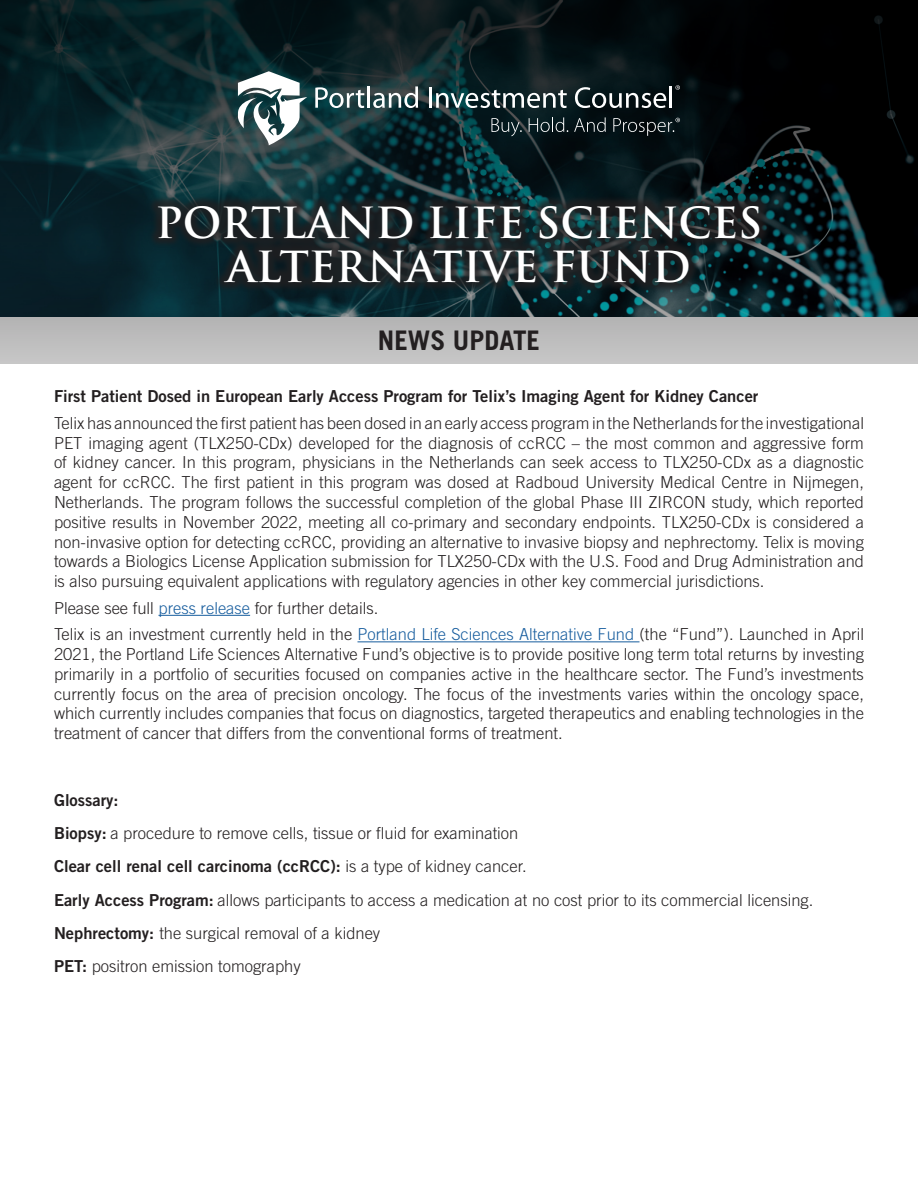
<style>
.page{position:relative;width:918px;height:1188px;background:#fff}
.page>*{position:absolute;margin:0;border:0;box-sizing:border-box;transform-origin:0 0}
.t1{font:700 41.7px "Trajan Pro";color:#fff}
.t2{font:700 27px "Trade Gothic";color:#231f20}
.t3{font:300 16.5px/19.8px "Trade Gothic";color:#231f20;text-align:justify}
.t4{font:16.5px "Trade Gothic Bold Two";color:#231f20}
.s1{color:#175d9e}
.s2{font-family:"Trade Gothic Bold Two";font-weight:400}
.s3{font-family:"Trade Gothic";font-weight:300}
</style>
<div class="page">
<hr style="left:158px;top:615px;width:92px;height:1px;background:#175d9e">
<hr style="left:358px;top:641px;width:281px;height:1px;background:#175d9e">
<svg style="left:0;top:0;width:918px;height:364px;background:#28383b"></svg>
<div style="left:147px;top:195px;width:623px;height:98px;background:#231f20;opacity:.75"></div>
<svg style="left:238px;top:71px;width:69px;height:74px"></svg>
<svg style="left:315px;top:87px;width:49px;height:21px"></svg>
<hr style="left:367px;top:86px;width:3px;height:22px;background:#fff">
<svg style="left:373px;top:86px;width:45px;height:22px"></svg>
<hr style="left:429px;top:88px;width:2px;height:20px;background:#fff">
<svg style="left:436px;top:90px;width:131px;height:18px"></svg>
<svg style="left:575px;top:87px;width:91px;height:21px"></svg>
<hr style="left:670px;top:86px;width:2px;height:22px;background:#fff">
<svg style="left:491px;top:118px;width:31px;height:18px"></svg>
<svg style="left:529px;top:117px;width:39px;height:15px"></svg>
<svg style="left:574px;top:117px;width:32px;height:15px"></svg>
<svg style="left:613px;top:118px;width:67px;height:18px"></svg>
<svg style="left:675px;top:85px;width:5px;height:5px"></svg>
<p class="t1" style="left:155px;top:197px;width:609px">PORTLAND LIFE SCIENCES</p>
<p class="t1" style="left:227px;top:241px;width:466px">ALTERNATIVE FUND</p>
<p class="t2" style="left:378px;top:324px;width:164px">NEWS UPDATE</p>
<p class="t4" style="left:54px;top:386px;width:706px">First Patient Dosed in European Early Access Program for Telix’s Imaging Agent for Kidney Cancer</p>
<p class="t3" style="left:54px;top:413px;width:812px">Telix has announced the first patient has been dosed in an early access program in the Netherlands for the investigational PET imaging agent (TLX250-CDx) developed for the diagnosis of ccRCC – the most common and aggressive form of kidney cancer. In this program, physicians in the Netherlands can seek access to TLX250-CDx as a diagnostic agent for ccRCC. The first patient in this program was dosed at Radboud University Medical Centre in Nijmegen, Netherlands. The program follows the successful completion of the global Phase III ZIRCON study, which reported positive results in November 2022, meeting all co-primary and secondary endpoints. TLX250-CDx is considered a non-invasive option for detecting ccRCC, providing an alternative to invasive biopsy and nephrectomy. Telix is moving towards a Biologics License Application submission for TLX250-CDx with the U.S. Food and Drug Administration and is also pursuing equivalent applications with regulatory agencies in other key commercial jurisdictions.</p>
<p class="t3" style="left:54px;top:598px;width:326px">Please see full <span class="s1">press release</span> for further details.</p>
<p class="t3" style="left:54px;top:624px;width:812px">Telix is an investment currently held in the <span class="s1">Portland Life Sciences Alternative Fund</span> (the “Fund”). Launched in April 2021, the Portland Life Sciences Alternative Fund’s objective is to provide positive long‐term total returns by investing primarily in a portfolio of securities focused on companies active in the healthcare sector. The Fund’s investments currently focus on the area of precision oncology. The focus of the investments varies within the oncology space, which currently includes companies that focus on diagnostics, targeted therapeutics and enabling technologies in the treatment of cancer that differs from the conventional forms of treatment.</p>
<p class="t4" style="left:54px;top:790px;width:66px">Glossary:</p>
<p class="t3" style="left:54px;top:823px;width:466px"><span class="s2">Biopsy:</span> a procedure to remove cells, tissue or fluid for examination</p>
<p class="t4" style="left:54px;top:856px;width:474px">Clear cell renal cell carcinoma (ccRCC): <span class="s3">is a type of kidney cancer.</span></p>
<p class="t3" style="left:54px;top:890px;width:761px"><span class="s2">Early Access Program:</span> allows participants to access a medication at no cost prior to its commercial licensing.</p>
<p class="t3" style="left:54px;top:923px;width:328px"><span class="s2">Nephrectomy:</span> the surgical removal of a kidney</p>
<p class="t3" style="left:54px;top:956px;width:248px"><span class="s2">PET:</span> positron emission tomography</p>
</div>
